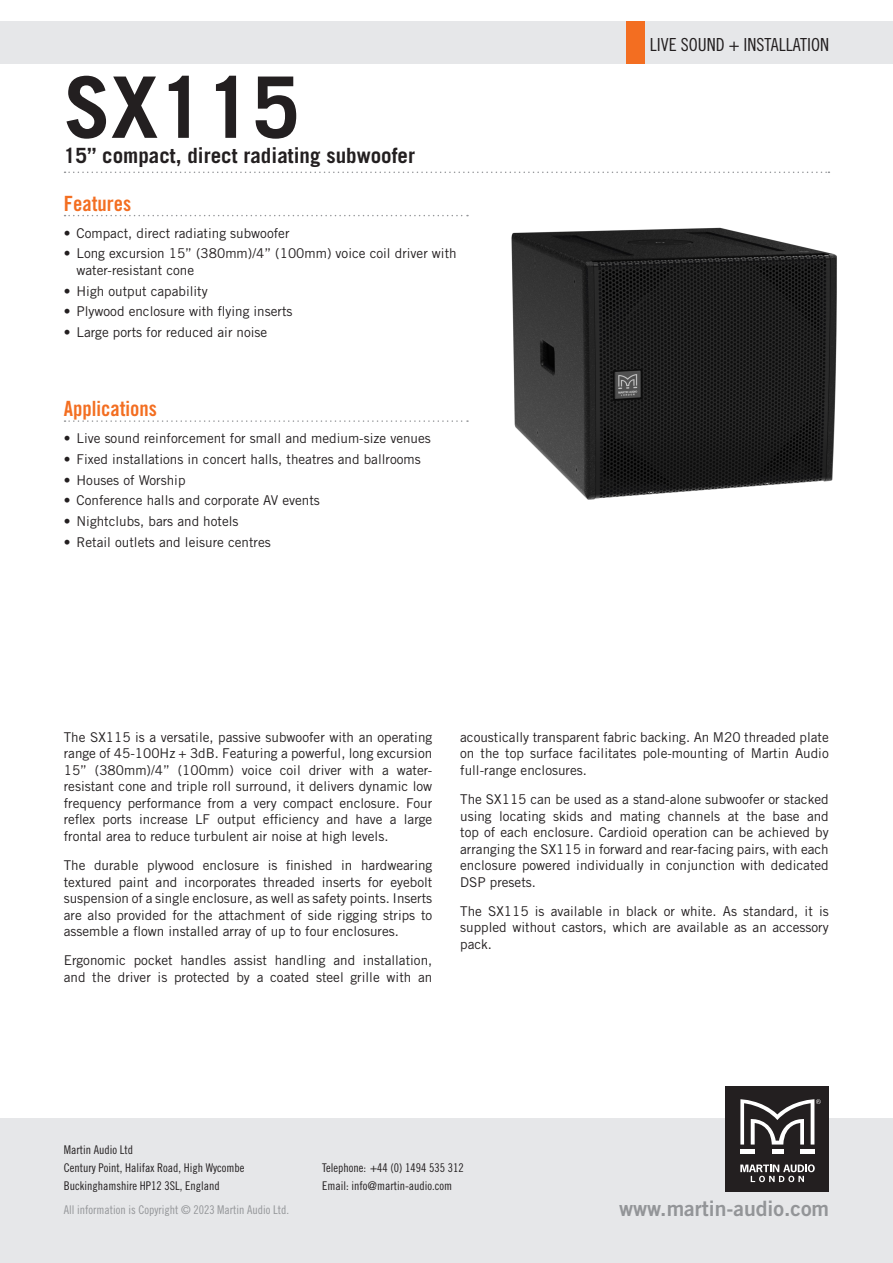
<style>
.page{position:relative;width:893px;height:1263px;background:#fff}
.page>*{position:absolute;margin:0;border:0;box-sizing:border-box;transform-origin:0 0}
.t1{font:700 84.9px "Trade Gothic";color:#231f20}
.t2{font:21.15px "Trade Gothic Bold Two";color:#939598}
.t3{font:700 21px "Trade Gothic";color:#231f20}
.t4{font:21px "Trade Gothic Bold Cond Twenty";color:#f36e21}
.t5{font:18px "Trade Gothic Cond Eighteen";color:#231f20}
.t6{font:13.5px/16.5px "Trade Gothic";color:#231f20;text-align:justify}
.t7{font:12px/18px "Trade Gothic Cond Eighteen";color:#231f20}
.t8{font:12px "Trade Gothic Cond Eighteen";color:#939598}
</style>
<div class="page">
<div style="left:0;top:21px;width:893px;height:43px;background:#e6e7e9"></div>
<div style="left:0;top:1118px;width:893px;height:145px;background:#e6e7e9"></div>
<div style="left:725px;top:1086px;width:104px;height:106px;background:#231f20"></div>
<div style="left:740px;top:1149px;width:15px;height:5px;background:#fff"></div>
<div style="left:800px;top:1149px;width:14px;height:5px;background:#fff"></div>
<div style="left:772px;top:1149px;width:11px;height:5px;background:#fff"></div>
<svg style="left:740px;top:1164px;width:75px;height:18px"></svg>
<svg style="left:740px;top:1099px;width:81px;height:45px"></svg>
<svg style="left:65px;top:172px;width:764px;height:1px"></svg>
<div style="left:627px;top:21px;width:18px;height:43px;background:#f36e21"></div>
<svg style="left:65px;top:215px;width:403px;height:1px"></svg>
<svg style="left:65px;top:420px;width:403px;height:2px"></svg>
<img style="left:511px;top:227px;width:326px;height:273px">
<h1 class="t1" style="left:64px;top:55px;width:238px">SX115</h1>
<h3 class="t3" style="left:64px;top:143px;width:353px">15” compact, direct radiating subwoofer</h3>
<h3 class="t4" style="left:64px;top:190px;width:69px">Features</h3>
<p class="t6" style="left:64px;top:224px;width:227px">• Compact, direct radiating subwoofer</p>
<p class="t6" style="left:77px;top:245px;width:382px;text-indent:-13px">• Long excursion 15” (380mm)/4” (100mm) voice coil driver with water-resistant cone</p>
<p class="t6" style="left:64px;top:282px;width:146px">• High output capability</p>
<p class="t6" style="left:64px;top:303px;width:230px">• Plywood enclosure with flying inserts</p>
<p class="t6" style="left:64px;top:324px;width:205px">• Large ports for reduced air noise</p>
<h3 class="t4" style="left:64px;top:396px;width:95px">Applications</h3>
<p class="t6" style="left:64px;top:430px;width:369px">• Live sound reinforcement for small and medium-size venues</p>
<p class="t6" style="left:64px;top:451px;width:358px">• Fixed installations in concert halls, theatres and ballrooms</p>
<p class="t6" style="left:64px;top:471px;width:123px">• Houses of Worship</p>
<p class="t6" style="left:64px;top:492px;width:258px">• Conference halls and corporate AV events</p>
<p class="t6" style="left:64px;top:513px;width:176px">• Nightclubs, bars and hotels</p>
<p class="t6" style="left:64px;top:534px;width:208px">• Retail outlets and leisure centres</p>
<h3 class="t5" style="left:650px;top:34px;width:181px">LIVE SOUND + INSTALLATION</h3>
<p class="t6" style="left:64px;top:729px;width:370px">The SX115 is a versatile, passive subwoofer with an operating range of 45-100Hz + 3dB. Featuring a powerful, long excursion 15” (380mm)/4” (100mm) voice coil driver with a water&shy;resistant cone and triple roll surround, it delivers dynamic low frequency performance from a very compact enclosure. Four reflex ports increase LF output efficiency and have a large frontal area to reduce turbulent air noise at high levels.</p>
<p class="t6" style="left:64px;top:857px;width:370px">The durable plywood enclosure is finished in hardwearing textured paint and incorporates threaded inserts for eyebolt suspension of a single enclosure, as well as safety points. Inserts are also provided for the attachment of side rigging strips to assemble a flown installed array of up to four enclosures.</p>
<p class="t6" style="left:64px;top:952px;width:370px">Ergonomic pocket handles assist handling and installation, and the driver is protected by a coated steel grille with an</p>
<p class="t6" style="left:460px;top:729px;width:370px">acoustically transparent fabric backing. An M20 threaded plate on the top surface facilitates pole-mounting of Martin Audio full-range enclosures.</p>
<p class="t6" style="left:460px;top:791px;width:370px">The SX115 can be used as a stand-alone subwoofer or stacked using locating skids and mating channels at the base and top of each enclosure. Cardioid operation can be achieved by arranging the SX115 in forward and rear-facing pairs, with each enclosure powered individually in conjunction with dedicated DSP presets.</p>
<p class="t6" style="left:460px;top:903px;width:370px">The SX115 is available in black or white. As standard, it is suppled without castors, which are available as an accessory pack.</p>
<p class="t7" style="left:64px;top:1140px;width:182px">Martin Audio Ltd<br>Century Point, Halifax Road, High Wycombe<br>Buckinghamshire HP12 3SL, England</p>
<p class="t8" style="left:64px;top:1202px;width:227px">All information is Copyright © 2023 Martin Audio Ltd.</p>
<p class="t7" style="left:322px;top:1158px;width:143px">Telephone: +44 (0) 1494 535 312<br>Email: info@martin-audio.com</p>
<h2 class="t2" style="left:619px;top:1196px;width:212px">www.martin-audio.com</h2>
</div>
